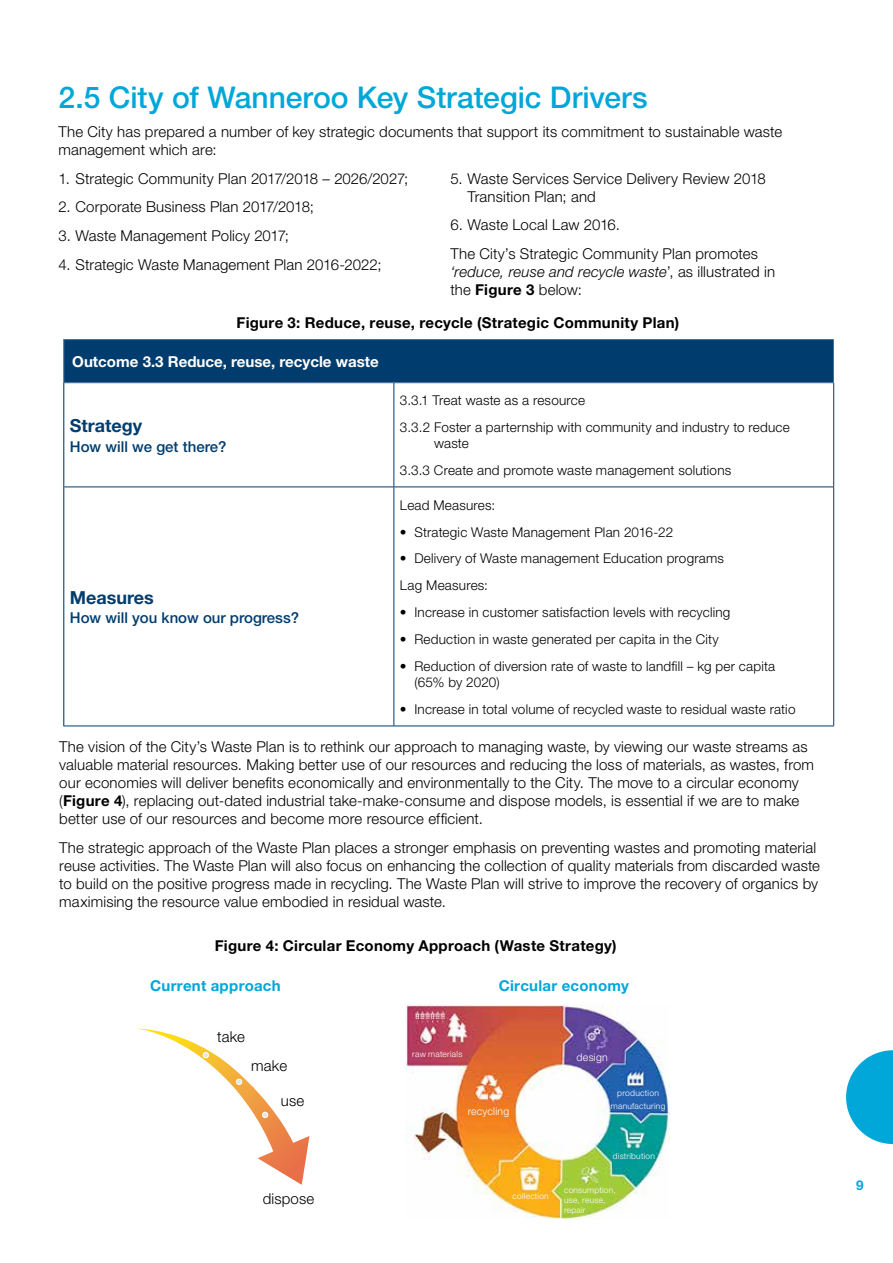
<style>
.page{position:relative;width:893px;height:1263px;background:#fff}
.page>*{position:absolute;margin:0;border:0;box-sizing:border-box;transform-origin:0 0}
.t1{font:500 30px "Helvetica Neue LT";letter-spacing:-.005em;color:#00a7d8}
.t2{font:700 18px "Helvetica Neue LT";color:#003d6e}
.t3{font:700 15.15px "Helvetica Neue LT";color:#fff}
.t4{font:300 15px/18px "Helvetica Neue LT";letter-spacing:.01em;color:#000}
.t5{font:700 15px "Helvetica Neue LT";letter-spacing:.02em;color:#000}
.t6{font:italic 300 15px/18px "Helvetica Neue LT";letter-spacing:.01em;color:#000}
.t7{font:500 15px "Helvetica Neue LT";color:#003d6e}
.t8{font:700 15px "Helvetica Neue LT";letter-spacing:.02em;color:#00a7d8}
.t9{font:300 13.5px/26.8px "Helvetica Neue LT";letter-spacing:.015em;color:#000}
.t10{font:700 13.5px "Helvetica Neue LT";color:#00a7d8}
.t11{font:300 10.5px "Helvetica Neue LT";letter-spacing:.025em;color:#fff}
.t12{font:300 8.55px "Helvetica Neue LT";letter-spacing:.03em;color:#fff}
.t13{font:300 8.4px/10.1px "Helvetica Neue LT";letter-spacing:.03em;color:#fff}
.s1{font-style:normal}
.s2{font-weight:700;font-style:normal}
.s3{font-weight:700}
</style>
<div class="page">
<div style="left:64px;top:340px;width:770px;height:42px;background:#003d6e"></div>
<svg style="left:64px;top:383px;width:769px;height:343px"></svg>
<hr style="left:63px;top:339px;width:331px;height:1px;background:#3e6a95">
<hr style="left:394px;top:339px;width:440px;height:1px;background:#3e6a95">
<hr style="left:63px;top:382px;width:331px;height:1px;background:#3e6a95">
<hr style="left:394px;top:382px;width:440px;height:1px;background:#3e6a95">
<hr style="left:394px;top:383px;width:1px;height:104px;background:#003d6e">
<hr style="left:833px;top:383px;width:1px;height:104px;background:#003d6e">
<hr style="left:394px;top:487px;width:1px;height:239px;background:#003d6e">
<hr style="left:833px;top:487px;width:1px;height:239px;background:#003d6e">
<hr style="left:64px;top:487px;width:330px;height:1px;background:#003d6e">
<hr style="left:394px;top:487px;width:440px;height:1px;background:#003d6e">
<hr style="left:63px;top:726px;width:331px;height:1px;background:#003d6e">
<hr style="left:394px;top:726px;width:440px;height:1px;background:#003d6e">
<hr style="left:63px;top:340px;width:1px;height:42px;background:#3e6a95">
<hr style="left:63px;top:383px;width:1px;height:104px;background:#003d6e">
<hr style="left:63px;top:487px;width:1px;height:239px;background:#003d6e">
<svg style="left:137px;top:1028px;width:172px;height:157px"></svg>
<img style="left:405px;top:1005px;width:265px;height:214px">
<svg style="left:846px;top:1050px;width:47px;height:94px"></svg>
<h1 class="t1" style="left:58px;top:80px;width:591px">2.5 City of Wanneroo Key Strategic Drivers</h1>
<p class="t4" style="left:58px;top:122px;width:725px">The City has prepared a number of key strategic documents that support its commitment to sustainable waste management which are:</p>
<p class="t4" style="left:58px;top:169px;width:351px">1. Strategic Community Plan 2017/2018 – 2026/2027;</p>
<p class="t4" style="left:58px;top:198px;width:257px">2. Corporate Business Plan 2017/2018;</p>
<p class="t4" style="left:58px;top:226px;width:232px">3. Waste Management Policy 2017;</p>
<p class="t4" style="left:58px;top:255px;width:325px">4. Strategic Waste Management Plan 2016-2022;</p>
<p class="t4" style="left:467px;top:169px;width:300px;text-indent:-17px">5. Waste Services Service Delivery Review 2018<br>Transition Plan; and</p>
<p class="t4" style="left:450px;top:210px;width:309px;line-height:28.7px">6. Waste Local Law 2016.<br>The City’s Strategic Community Plan promotes</p>
<p class="t6" style="left:450px;top:262px;width:326px">‘reduce, reuse and recycle waste<span class="s1">’, as illustrated in the</span> <span class="s2">Figure 3</span> <span class="s1">below:</span></p>
<p class="t5" style="left:237px;top:313px;width:444px">Figure 3: Reduce, reuse, recycle (Strategic Community Plan)</p>
<p class="t3" style="left:72px;top:352px;width:308px">Outcome 3.3 Reduce, reuse, recycle waste</p>
<p class="t2" style="left:70px;top:414px;width:74px">Strategy</p>
<p class="t7" style="left:70px;top:437px;width:158px">How will we get there?</p>
<p class="t2" style="left:70px;top:586px;width:86px">Measures</p>
<p class="t7" style="left:70px;top:609px;width:231px">How will you know our progress?</p>
<p class="t9" style="left:400px;top:387px;width:391px">3.3.1 Treat waste as a resource<br>3.3.2 Foster a parternship with community and industry to reduce</p>
<p class="t9" style="left:400px;top:430px;width:333px;text-indent:34px">waste<br>3.3.3 Create and promote waste management solutions</p>
<p class="t9" style="left:400px;top:491px;width:97px">Lead Measures:</p>
<p class="t9" style="left:400px;top:518px;width:275px">• Strategic Waste Management Plan 2016-22</p>
<p class="t9" style="left:400px;top:545px;width:326px">• Delivery of Waste management Education programs<br>Lag Measures:</p>
<p class="t9" style="left:400px;top:598px;width:332px">• Increase in customer satisfaction levels with recycling</p>
<p class="t9" style="left:400px;top:625px;width:320px">• Reduction in waste generated per capita in the City</p>
<p class="t9" style="left:414px;top:657px;width:362px;line-height:16.2px;text-indent:-14px">• Reduction of diversion rate of waste to landfill – kg per capita (65% by 2020)</p>
<p class="t9" style="left:400px;top:695px;width:397px">• Increase in total volume of recycled waste to residual waste ratio</p>
<p class="t4" style="left:59px;top:738px;width:756px">The vision of the City’s Waste Plan is to rethink our approach to managing waste, by viewing our waste streams as valuable material resources. Making better use of our resources and reducing the loss of materials, as wastes, from our economies will deliver benefits economically and environmentally to the City. The move to a circular economy (<span class="s3">Figure 4</span>), replacing out-dated industrial take-make-consume and dispose models, is essential if we are to make better use of our resources and become more resource efficient.</p>
<p class="t4" style="left:59px;top:838px;width:762px">The strategic approach of the Waste Plan places a stronger emphasis on preventing wastes and promoting material reuse activities. The Waste Plan will also focus on enhancing the collection of quality materials from discarded waste to build on the positive progress made in recycling. The Waste Plan will strive to improve the recovery of organics by maximising the resource value embodied in residual waste.</p>
<p class="t5" style="left:215px;top:936px;width:403px">Figure 4: Circular Economy Approach (Waste Strategy)</p>
<p class="t8" style="left:150px;top:976px;width:132px">Current approach</p>
<p class="t4" style="left:217px;top:1028px;width:29px">take</p>
<p class="t4" style="left:251px;top:1056px;width:37px">make</p>
<p class="t4" style="left:281px;top:1091px;width:25px">use</p>
<p class="t8" style="left:499px;top:976px;width:132px">Circular economy</p>
<p class="t13" style="left:412px;top:1049px;width:52px">raw materials</p>
<p class="t11" style="left:577px;top:1051px;width:33px">design</p>
<p class="t12" style="left:617px;top:1088px;width:43px">production</p>
<p class="t13" style="left:611px;top:1100px;width:56px">manufacturing</p>
<p class="t11" style="left:468px;top:1105px;width:43px">recycling</p>
<p class="t4" style="left:263px;top:1189px;width:53px">dispose</p>
<p class="t13" style="left:513px;top:1191px;width:38px">collection</p>
<p class="t13" style="left:613px;top:1151px;width:44px">distribution</p>
<p class="t13" style="left:564px;top:1184px;width:53px">consumption, use, reuse, repair</p>
<p class="t10" style="left:856px;top:1176px;width:9px">9</p>
</div>
